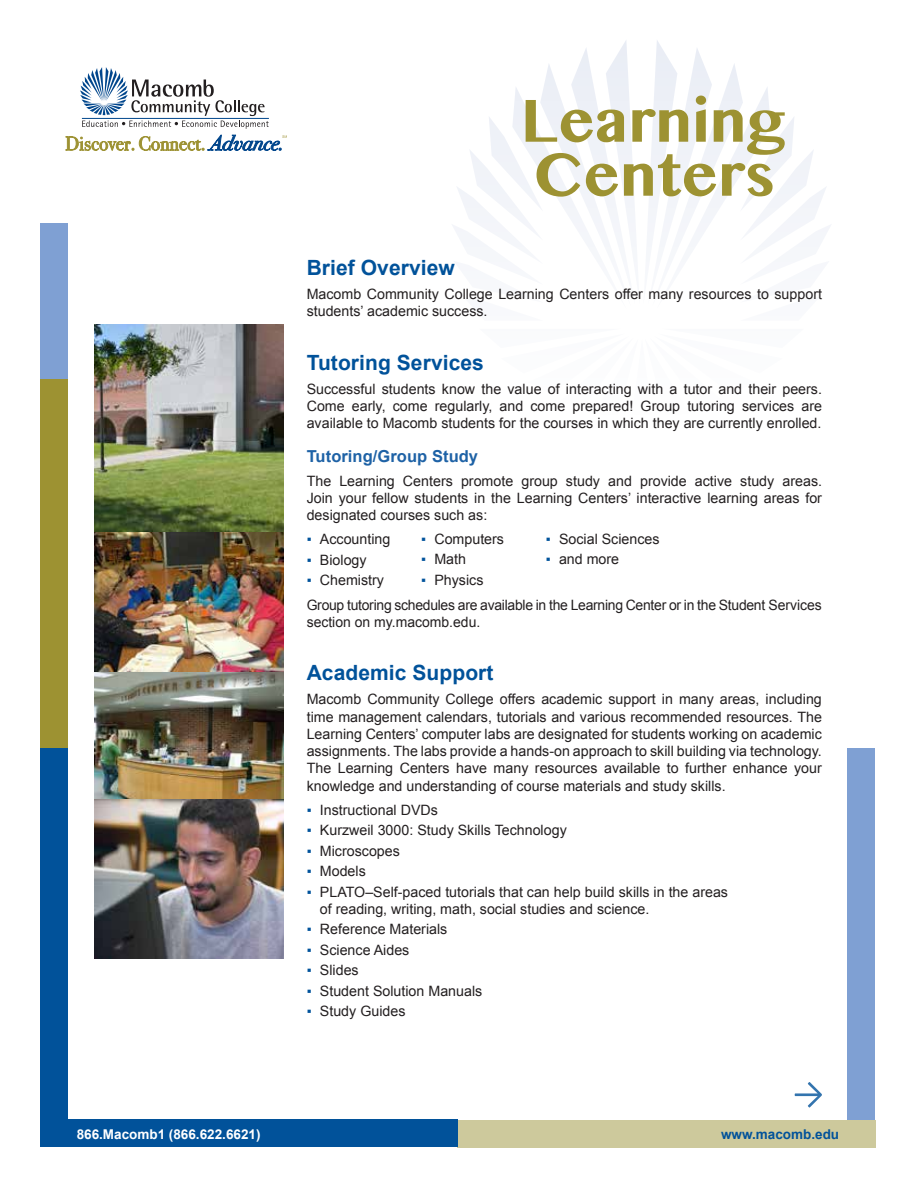
<style>
.page{position:relative;width:918px;height:1188px;background:#fff}
.page>*{position:absolute;margin:0;border:0;box-sizing:border-box;transform-origin:0 0}
.t1{font:700 60px/54px "Tamil MN";color:#9d9232}
.t2{font:700 21px "Arial";letter-spacing:.005em;color:#01529a}
.t3{font:700 16.5px "Arial";letter-spacing:.005em;color:#1e62a6}
.t4{font:14.25px/17.2px "Arial";color:#231f20;text-align:justify}
.t5{font:14.25px/25.3px "Arial";letter-spacing:-.02em;color:#231f20}
.t6{font:700 13.5px "Arial";color:#fff}
.t7{font:700 13.5px "Arial";color:#01529a}
.s1{color:#01539c}
</style>
<div class="page">
<svg style="left:453px;top:40px;width:378px;height:207px"></svg>
<div style="left:848px;top:748px;width:27px;height:372px;background:#7fa0d3"></div>
<div style="left:457px;top:1120px;width:418px;height:28px;background:#cdc99c"></div>
<div style="left:40px;top:747px;width:28px;height:400px;background:#01529a"></div>
<div style="left:59px;top:1120px;width:399px;height:27px;background:#01529a"></div>
<div style="left:40px;top:377px;width:28px;height:370px;background:#9d9232"></div>
<div style="left:40px;top:223px;width:28px;height:155px;background:#7fa0d3"></div>
<svg style="left:795px;top:1082px;width:27px;height:26px"></svg>
<svg style="left:66px;top:135px;width:221px;height:15px"></svg>
<svg style="left:80px;top:67px;width:189px;height:62px"></svg>
<img style="left:94px;top:324px;width:190px;height:634px">
<h1 class="t1" style="left:521px;top:95px;width:269px">Learning<br>Centers</h1>
<h2 class="t2" style="left:307px;top:254px;width:150px">Brief Overview</h2>
<p class="t4" style="left:307px;top:286px;width:517px">Macomb Community College Learning Centers offer many resources to support students’ academic success.</p>
<h2 class="t2" style="left:307px;top:348px;width:179px">Tutoring Services</h2>
<p class="t4" style="left:307px;top:380px;width:517px">Successful students know the value of interacting with a tutor and their peers.<br>Come early, come regularly, and come prepared! Group tutoring services are available to Macomb students for the courses in which they are currently enrolled.</p>
<p class="t3" style="left:307px;top:445px;width:173px">Tutoring/Group Study</p>
<p class="t4" style="left:307px;top:472px;width:517px">The Learning Centers promote group study and provide active study areas.<br>Join your fellow students in the Learning Centers’ interactive learning areas for designated courses such as:</p>
<p class="t4" style="left:307px;top:531px;width:85px"><span class="s1">▪</span> Accounting</p>
<p class="t4" style="left:307px;top:551px;width:61px"><span class="s1">▪</span> Biology</p>
<p class="t4" style="left:307px;top:572px;width:79px"><span class="s1">▪</span> Chemistry</p>
<p class="t4" style="left:546px;top:530px;width:115px"><span class="s1">▪</span> Social Sciences</p>
<p class="t4" style="left:546px;top:551px;width:75px"><span class="s1">▪</span> and more</p>
<p class="t4" style="left:421px;top:530px;width:84px"><span class="s1">▪</span> Computers</p>
<p class="t4" style="left:421px;top:551px;width:46px"><span class="s1">▪</span> Math</p>
<p class="t5" style="left:307px;top:567px;width:517px;text-indent:114px"><span class="s1">▪</span> Physics<br>Group tutoring schedules are available in the Learning Center or in the Student Services</p>
<p class="t4" style="left:307px;top:614px;width:175px">section on my.macomb.edu.</p>
<h2 class="t2" style="left:307px;top:659px;width:188px">Academic Support</h2>
<p class="t4" style="left:307px;top:691px;width:517px">Macomb Community College offers academic support in many areas, including time management calendars, tutorials and various recommended resources. The Learning Centers’ computer labs are designated for students working on academic assignments. The labs provide a hands-on approach to skill building via technology.<br>The Learning Centers have many resources available to further enhance your knowledge and understanding of course materials and study skills.</p>
<p class="t4" style="left:307px;top:801px;width:133px"><span class="s1">▪</span> Instructional DVDs</p>
<p class="t4" style="left:307px;top:822px;width:262px"><span class="s1">▪</span> Kurzweil 3000: Study Skills Technology</p>
<p class="t4" style="left:307px;top:842px;width:95px"><span class="s1">▪</span> Microscopes</p>
<p class="t4" style="left:307px;top:863px;width:61px"><span class="s1">▪</span> Models</p>
<p class="t4" style="left:320px;top:883px;width:410px;text-indent:-13px"><span class="s1">▪</span> PLATO–Self-paced tutorials that can help build skills in the areas of reading, writing, math, social studies and science.</p>
<p class="t4" style="left:307px;top:921px;width:142px"><span class="s1">▪</span> Reference Materials</p>
<p class="t4" style="left:307px;top:941px;width:104px"><span class="s1">▪</span> Science Aides</p>
<p class="t4" style="left:307px;top:962px;width:54px"><span class="s1">▪</span> Slides</p>
<p class="t4" style="left:307px;top:982px;width:177px"><span class="s1">▪</span> Student Solution Manuals</p>
<p class="t4" style="left:307px;top:1003px;width:100px"><span class="s1">▪</span> Study Guides</p>
<p class="t6" style="left:77px;top:1125px;width:185px">866.Macomb1 (866.622.6621)</p>
<p class="t7" style="left:721px;top:1125px;width:120px">www.macomb.edu</p>
</div>
